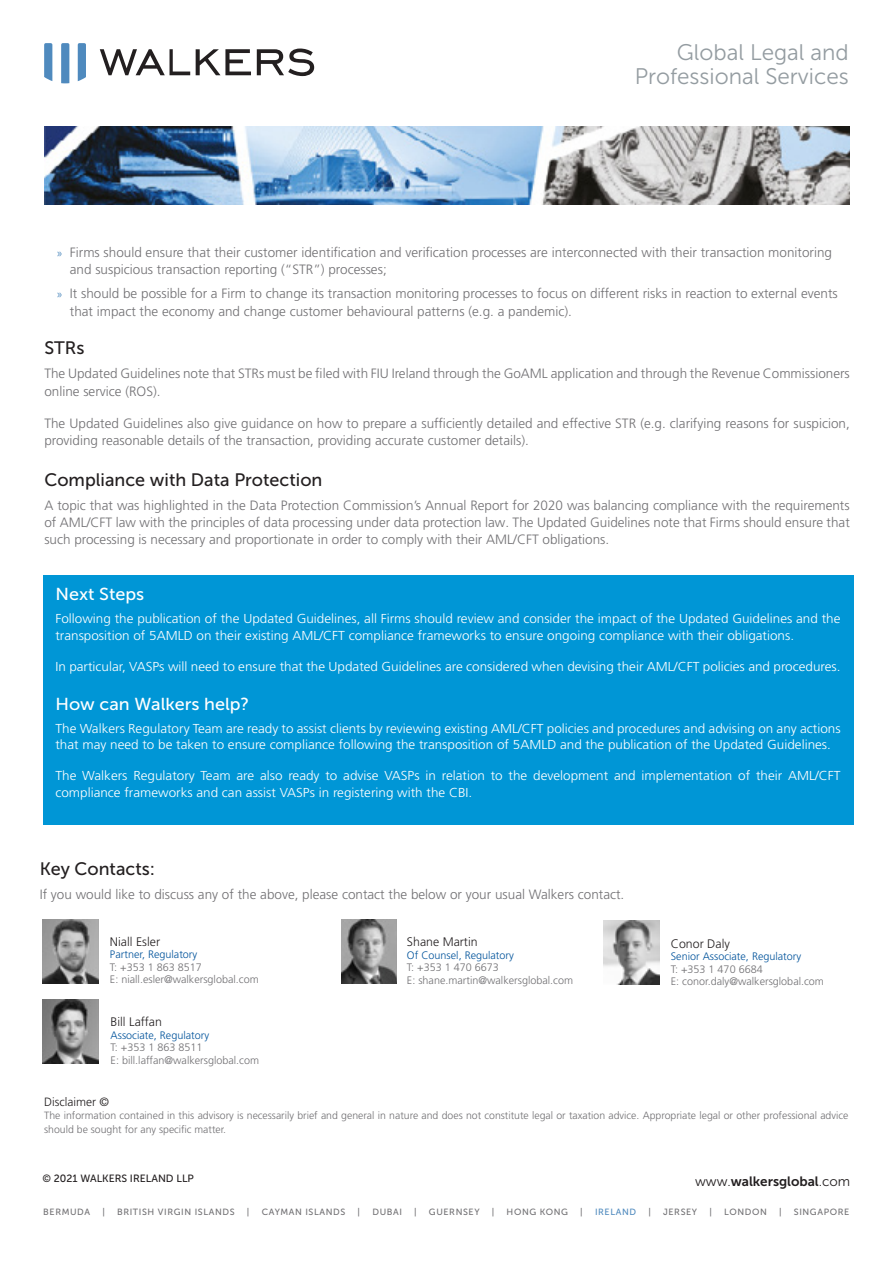
<style>
.page{position:relative;width:893px;height:1263px;background:#fff}
.page>*{position:absolute;margin:0;border:0;box-sizing:border-box;transform-origin:0 0}
.t1{font:22.5px/24px "Museo Sans 300";color:#949ca1;text-align:right}
.t2{font:18px "Museo Sans 500";color:#231f20}
.t3{font:17.25px "Museo Sans 500";color:#fff;scale:1.04 1}
.t4{font:300 13.5px/17.2px "Frutiger LT Pro";color:#717073}
.t5{font:13.5px "Museo Sans 700";color:#231f20}
.t6{font:300 12.9px/16.5px "Frutiger LT Pro";color:#fff;scale:1.04 1}
.t7{font:300 12.3px "Frutiger LT Pro";color:#231f20}
.t8{font:300 12px "Frutiger LT Pro";color:#231f20}
.t9{font:300 10.8px/12.3px "Frutiger LT Pro";color:#717073}
.t10{font:300 10.8px "Frutiger LT Pro";color:#00539b}
.t11{font:300 10.5px/13.5px "Frutiger LT Pro";color:#717073}
.t12{font:10.5px "Museo Sans 500";color:#231f20}
.t13{font:9px "Museo Sans 500";letter-spacing:.065em;color:#717073}
.t14{font:9px "Museo Sans 500";letter-spacing:.065em;color:#4f8abe}
.s1{font-family:"Myriad Pro";font-weight:400;font-size:12px;color:#4f8abe}
.s2{font-family:"Museo Sans 300"}
</style>
<div class="page">
<svg style="left:100px;top:49px;width:90px;height:26px"></svg>
<svg style="left:196px;top:49px;width:55px;height:26px"></svg>
<svg style="left:257px;top:49px;width:57px;height:27px"></svg>
<svg style="left:44px;top:43px;width:8px;height:38px"></svg>
<svg style="left:61px;top:43px;width:8px;height:40px"></svg>
<svg style="left:78px;top:43px;width:8px;height:38px"></svg>
<img style="left:44px;top:127px;width:806px;height:78px">
<img style="left:43px;top:919px;width:55px;height:64px">
<img style="left:341px;top:919px;width:56px;height:64px">
<img style="left:604px;top:920px;width:55px;height:64px">
<img style="left:43px;top:1000px;width:56px;height:64px">
<div style="left:43px;top:575px;width:810px;height:249px;background:#0096d6"></div>
<h1 class="t1" style="left:635px;top:40px;width:216px">Global Legal and<br>Professional Services</h1>
<p class="t4" style="left:70px;top:244px;width:764px;text-indent:-13px"><span class="s1">»</span> Firms should ensure that their customer identification and verification processes are interconnected with their transaction monitoring and suspicious transaction reporting (“STR”) processes;</p>
<p class="t4" style="left:70px;top:285px;width:769px;text-indent:-13px"><span class="s1">»</span> It should be possible for a Firm to change its transaction monitoring processes to focus on different risks in reaction to external events that impact the economy and change customer behavioural patterns (e.g. a pandemic).</p>
<h2 class="t2" style="left:44px;top:338px;width:42px">STRs</h2>
<p class="t4" style="left:44px;top:365px;width:807px">The Updated Guidelines note that STRs must be filed with FIU Ireland through the GoAML application and through the Revenue Commissioners online service (ROS).</p>
<p class="t4" style="left:44px;top:414px;width:807px">The Updated Guidelines also give guidance on how to prepare a sufficiently detailed and effective STR (e.g. clarifying reasons for suspicion, providing reasonable details of the transaction, providing accurate customer details).</p>
<h2 class="t2" style="left:44px;top:469px;width:280px">Compliance with Data Protection</h2>
<p class="t4" style="left:44px;top:496px;width:807px;text-align:justify">A topic that was highlighted in the Data Protection Commission’s Annual Report for 2020 was balancing compliance with the requirements of AML/CFT law with the principles of data processing under data protection law. The Updated Guidelines note that Firms should ensure that such processing is necessary and proportionate in order to comply with their AML/CFT obligations.</p>
<p class="t3" style="left:55px;top:585px;width:87px">Next Steps</p>
<p class="t6" style="left:55px;top:610px;width:756px">Following the publication of the Updated Guidelines, all Firms should review and consider the impact of the Updated Guidelines and the transposition of 5AMLD on their existing AML/CFT compliance frameworks to ensure ongoing compliance with their obligations.</p>
<p class="t6" style="left:55px;top:658px;width:756px">In particular, VASPs will need to ensure that the Updated Guidelines are considered when devising their AML/CFT policies and procedures.</p>
<p class="t3" style="left:55px;top:694px;width:188px">How can Walkers help?</p>
<p class="t6" style="left:55px;top:720px;width:756px">The Walkers Regulatory Team are ready to assist clients by reviewing existing AML/CFT policies and procedures and advising on any actions that may need to be taken to ensure compliance following the transposition of 5AMLD and the publication of the Updated Guidelines.</p>
<p class="t6" style="left:55px;top:767px;width:756px">The Walkers Regulatory Team are also ready to advise VASPs in relation to the development and implementation of their AML/CFT compliance frameworks and can assist VASPs in registering with the CBI.</p>
<h2 class="t2" style="left:40px;top:859px;width:117px">Key Contacts:</h2>
<p class="t4" style="left:40px;top:886px;width:586px">If you would like to discuss any of the above, please contact the below or your usual Walkers contact.</p>
<p class="t7" style="left:110px;top:935px;width:52px">Niall Esler</p>
<p class="t10" style="left:110px;top:948px;width:89px">Partner, Regulatory</p>
<p class="t9" style="left:110px;top:961px;width:150px">T: +353 1 863 8517<br>E: niall.esler@walkersglobal.com</p>
<p class="t7" style="left:111px;top:1015px;width:53px">Bill Laffan</p>
<p class="t10" style="left:111px;top:1029px;width:100px">Associate, Regulatory</p>
<p class="t9" style="left:111px;top:1041px;width:150px">T: +353 1 863 8511<br>E: bill.laffan@walkersglobal.com</p>
<p class="t7" style="left:407px;top:935px;width:72px">Shane Martin</p>
<p class="t10" style="left:407px;top:949px;width:109px">Of Counsel, Regulatory</p>
<p class="t9" style="left:407px;top:961px;width:168px">T: +353 1 470 6673<br>E: shane.martin@walkersglobal.com</p>
<p class="t7" style="left:671px;top:936px;width:61px">Conor Daly</p>
<p class="t10" style="left:671px;top:950px;width:132px">Senior Associate, Regulatory</p>
<p class="t9" style="left:671px;top:963px;width:155px">T: +353 1 470 6684<br>E: conor.daly@walkersglobal.com</p>
<p class="t8" style="left:44px;top:1094px;width:66px">Disclaimer ©</p>
<p class="t11" style="left:44px;top:1109px;width:806px">The information contained in this advisory is necessarily brief and general in nature and does not constitute legal or taxation advice. Appropriate legal or other professional advice should be sought for any specific matter.</p>
<p class="t12" style="left:43px;top:1173px;width:153px">© 2021 WALKERS IRELAND LLP</p>
<p class="t5" style="left:695px;top:1173px;width:157px"><span class="s2">www.</span>walkersglobal<span class="s2">.com</span></p>
<p class="t13" style="left:43px;top:1206px;width:48px">BERMUDA</p>
<p class="t13" style="left:102px;top:1206px;width:4px">|</p>
<p class="t13" style="left:117px;top:1206px;width:119px">BRITISH VIRGIN ISLANDS</p>
<p class="t13" style="left:247px;top:1206px;width:4px">|</p>
<p class="t13" style="left:262px;top:1206px;width:85px">CAYMAN ISLANDS</p>
<p class="t13" style="left:358px;top:1206px;width:4px">|</p>
<p class="t13" style="left:372px;top:1206px;width:31px">DUBAI</p>
<p class="t13" style="left:414px;top:1206px;width:4px">|</p>
<p class="t13" style="left:429px;top:1206px;width:52px">GUERNSEY</p>
<p class="t13" style="left:492px;top:1206px;width:4px">|</p>
<p class="t13" style="left:507px;top:1206px;width:63px">HONG KONG</p>
<p class="t13" style="left:580px;top:1206px;width:4px">|</p>
<p class="t14" style="left:595px;top:1206px;width:43px">IRELAND</p>
<p class="t13" style="left:648px;top:1206px;width:4px">|</p>
<p class="t13" style="left:663px;top:1206px;width:36px">JERSEY</p>
<p class="t13" style="left:709px;top:1206px;width:4px">|</p>
<p class="t13" style="left:724px;top:1206px;width:44px">LONDON</p>
<p class="t13" style="left:779px;top:1206px;width:4px">|</p>
<p class="t13" style="left:794px;top:1206px;width:57px">SINGAPORE</p>
</div>
